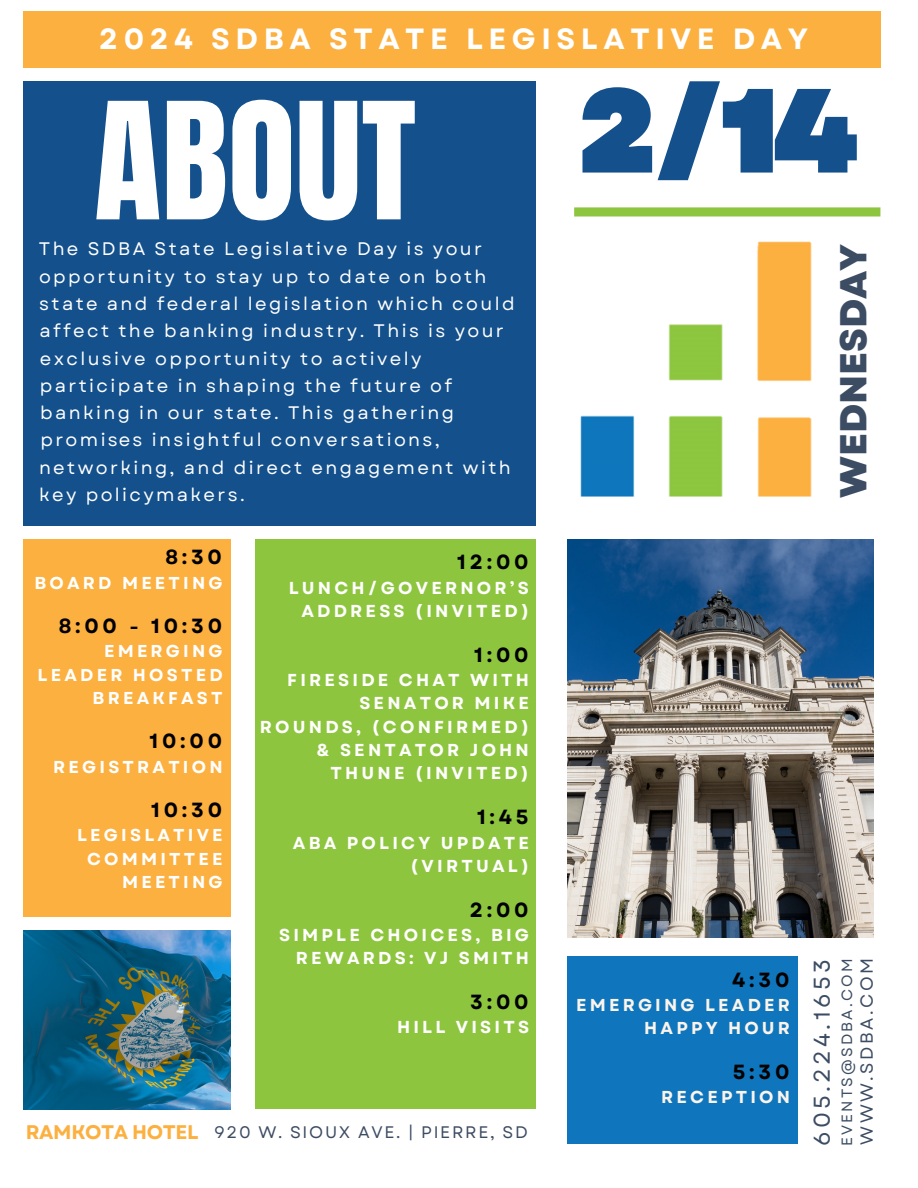
<style>
.page{position:relative;width:918px;height:1188px;background:#fff}
.page>*{position:absolute;margin:0;border:0;box-sizing:border-box;transform-origin:0 0}
.t1{font:138px "Anton";letter-spacing:.005em;color:#fff}
.t2{font:900 119.4px "Garet";color:#14508c}
.t3{font:800 37.5px "Garet";color:#3c4c63}
.t4{font:700 29.25px "Garet";letter-spacing:.19em;color:#fff}
.t5{font:22.8px "Garet";letter-spacing:.15em;color:#3c4c63}
.t6{font:700 20.4px "Garet";letter-spacing:.185em;color:#000}
.t7{font:18.15px/27.3px "Garet";letter-spacing:.13em;color:#fff}
.t8{font:17.4px "Garet";letter-spacing:.15em;color:#3c4c63}
.t9{font:700 17.25px/23.4px "Garet";letter-spacing:.185em;color:#fff;text-align:right}
.t10{font:700 17.25px/23.2px "Garet";letter-spacing:.185em;color:#fcf4ea;text-align:right}
.t11{font:16.8px "Garet";letter-spacing:.105em;color:#3c4c63}
.t12{font:14.85px "Garet";letter-spacing:.145em;color:#3c4c63}
.s1{font-weight:700;font-size:19.65px;color:#fcb040}
</style>
<div class="page">
<div style="left:23px;top:81px;width:513px;height:445px;background:#14508c"></div>
<div style="left:23px;top:11px;width:857px;height:56px;background:#fcb040"></div>
<img style="left:567px;top:540px;width:306px;height:398px">
<img style="left:23px;top:931px;width:207px;height:178px">
<div style="left:574px;top:207px;width:306px;height:10px;background:#8ec53f"></div>
<div style="left:23px;top:540px;width:208px;height:377px;background:#fcb040"></div>
<div style="left:255px;top:540px;width:281px;height:569px;background:#8ec53f"></div>
<img style="left:580px;top:241px;width:232px;height:256px">
<div style="left:567px;top:956px;width:231px;height:188px;background:#0f76bd"></div>
<p class="t4" style="left:99px;top:20px;width:710px">2024 SDBA STATE LEGISLATIVE DAY</p>
<p class="t1" style="left:94px;top:91px;width:323px">ABOUT</p>
<p class="t7" style="left:39px;top:236px;width:477px">The SDBA State Legislative Day is your opportunity to stay up to date on both state and federal legislation which could affect the banking industry. This is your exclusive opportunity to actively participate in shaping the future of banking in our state. This gathering promises insightful conversations, networking, and direct engagement with key policymakers.</p>
<p class="t6" style="left:165px;top:545px;width:58px">8:30</p>
<p class="t9" style="left:35px;top:572px;width:190px">BOARD MEETING</p>
<p class="t6" style="left:59px;top:613px;width:165px">8:00 - 10:30</p>
<p class="t9" style="left:38px;top:640px;width:187px">EMERGING<br>LEADER HOSTED<br>BREAKFAST</p>
<p class="t6" style="left:150px;top:729px;width:74px">10:00</p>
<p class="t9" style="left:53px;top:756px;width:171px">REGISTRATION</p>
<p class="t6" style="left:151px;top:797px;width:72px">10:30</p>
<p class="t9" style="left:77px;top:824px;width:147px">LEGISLATIVE<br>COMMITTEE<br>MEETING</p>
<p class="t6" style="left:457px;top:549px;width:73px">12:00</p>
<p class="t9" style="left:289px;top:577px;width:242px">LUNCH/GOVERNOR’S<br>ADDRESS (INVITED)</p>
<p class="t6" style="left:474px;top:642px;width:56px">1:00</p>
<p class="t9" style="left:260px;top:669px;width:271px">FIRESIDE CHAT WITH<br>SENATOR MIKE<br>ROUNDS, (CONFIRMED) &amp; SENTATOR JOHN<br>THUNE (INVITED)</p>
<p class="t6" style="left:477px;top:804px;width:53px">1:45</p>
<p class="t9" style="left:293px;top:831px;width:238px">ABA POLICY UPDATE (VIRTUAL)</p>
<p class="t6" style="left:470px;top:897px;width:60px">2:00</p>
<p class="t9" style="left:279px;top:924px;width:251px">SIMPLE CHOICES, BIG<br>REWARDS: VJ SMITH</p>
<p class="t6" style="left:470px;top:989px;width:60px">3:00</p>
<p class="t9" style="left:397px;top:1016px;width:134px">HILL VISITS</p>
<p class="t11" style="left:26px;top:1122px;width:503px"><span class="s1">RAMKOTAHOTEL</span> 920 W. SIOUX AVE. | PIERRE, SD</p>
<p class="t2" style="left:579px;top:49px;width:281px">2/14</p>
<p class="t3" style="left:830px;top:498px;width:256px;rotate:-90deg">WEDNESDAY</p>
<p class="t6" style="left:732px;top:967px;width:59px">4:30</p>
<p class="t10" style="left:576px;top:994px;width:215px">EMERGING LEADER<br>HAPPY HOUR</p>
<p class="t6" style="left:733px;top:1059px;width:58px">5:30</p>
<p class="t10" style="left:661px;top:1086px;width:130px">RECEPTION</p>
<p class="t5" style="left:808px;top:1146px;width:188px;rotate:-90deg">605.224.1653</p>
<p class="t8" style="left:856px;top:1145px;width:188px;rotate:-90deg">WWW.SDBA.COM</p>
<p class="t12" style="left:838px;top:1146px;width:189px;rotate:-90deg">EVENTS@SDBA.COM</p>
</div>
